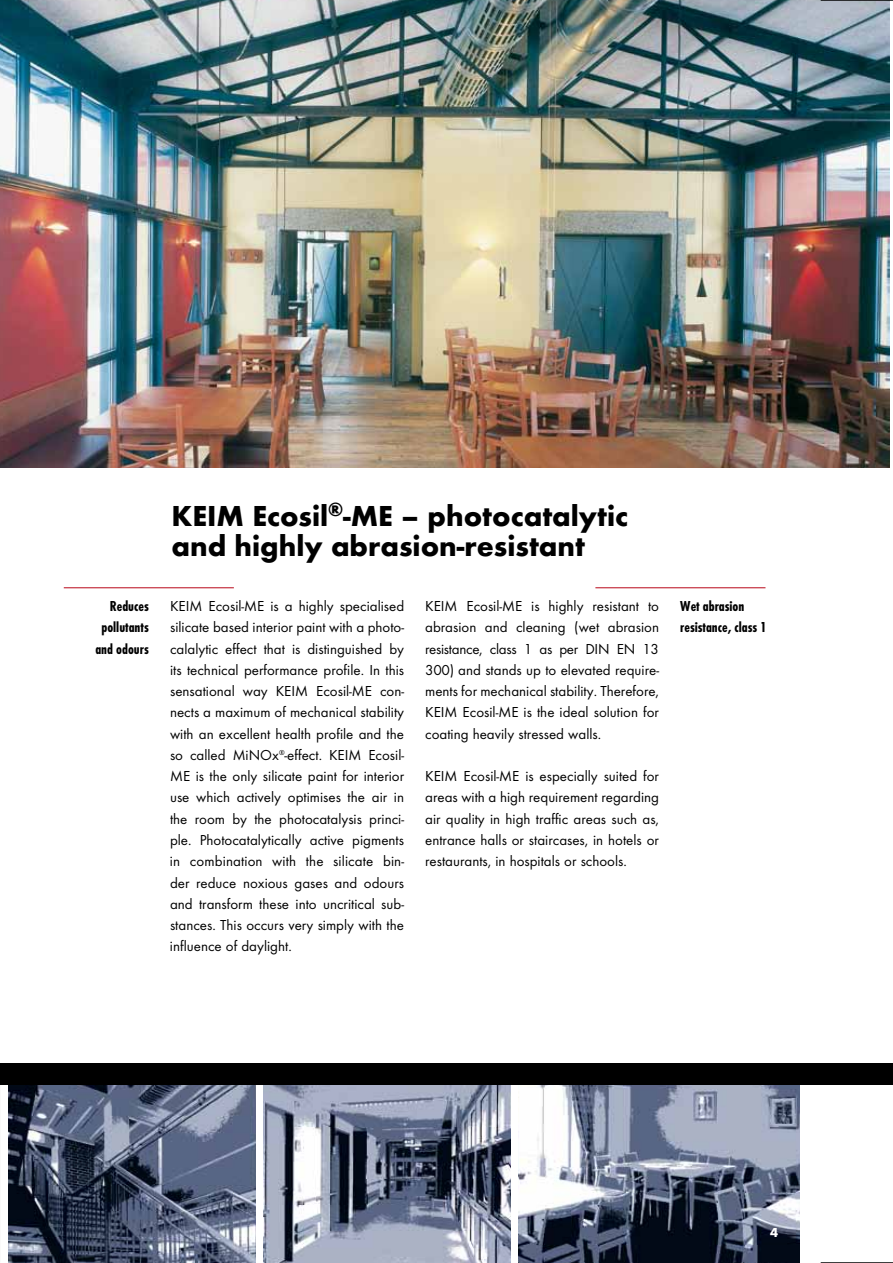
<style>
.page{position:relative;width:893px;height:1263px;background:#fff}
.page>*{position:absolute;margin:0;border:0;box-sizing:border-box;transform-origin:0 0}
.t1{font:700 30px/30px "Futura T";color:#000}
.t2{font:15px/21.3px "Futura T";color:#000;text-align:justify}
.t3{font:700 condensed 15px/21.3px "Futura T";color:#000;text-align:right}
.t4{font:700 13.5px "Futura T";color:#fff}
</style>
<div class="page">
<img style="left:0;top:0;width:890px;height:468px">
<hr style="left:821px;top:1262px;width:72px;height:1px;background:#000">
<hr style="left:821px;top:0;width:72px;height:1px;background:#000">
<hr style="left:64px;top:587px;width:170px;height:1px;background:#b80718">
<hr style="left:595px;top:587px;width:170px;height:1px;background:#b80718">
<img style="left:9px;top:1085px;width:246px;height:178px">
<img style="left:264px;top:1085px;width:246px;height:178px">
<img style="left:519px;top:1085px;width:280px;height:178px">
<div style="left:0;top:1063px;width:893px;height:22px;background:#000"></div>
<h1 class="t1" style="left:172px;top:501px;width:458px">KEIM Ecosil<sup>®</sup>-ME – photocatalytic and highly abrasion-resistant</h1>
<p class="t2" style="left:170px;top:595px;width:236px">KEIM Ecosil-ME is a highly specialised silicate based interior paint with a photo&shy;calalytic effect that is distinguished by its technical performance profile. In this sensational way KEIM Ecosil-ME con&shy;nects a maximum of mechanical stability with an excellent health profile and the so called MiNOx<sup>®</sup>-effect. KEIM Ecosil-ME is the only silicate paint for interior use which actively optimises the air in the room by the photocatalysis princi&shy;ple. Photocatalytically active pigments in combination with the silicate bin&shy;der reduce noxious gases and odours and transform these into uncritical sub&shy;stances. This occurs very simply with the influence of daylight.</p>
<p class="t2" style="left:425px;top:595px;width:235px">KEIM Ecosil-ME is highly resistant to abrasion and cleaning (wet abrasion resistance, class 1 as per DIN EN 13<br>300) and stands up to elevated require&shy;ments for mechanical stability. Therefore, KEIM Ecosil-ME is the ideal solution for coating heavily stressed walls.</p>
<p class="t3" style="left:95px;top:595px;width:55px">Reduces pollutants and odours</p>
<p class="t3" style="left:680px;top:595px;width:88px;text-align:left">Wet abrasion resistance, class 1</p>
<p class="t2" style="left:425px;top:765px;width:235px">KEIM Ecosil-ME is especially suited for areas with a high requirement regarding air quality in high traffic areas such as, entrance halls or staircases, in hotels or restaurants, in hospitals or schools.</p>
<p class="t4" style="left:770px;top:1225px;width:10px">4</p>
</div>
